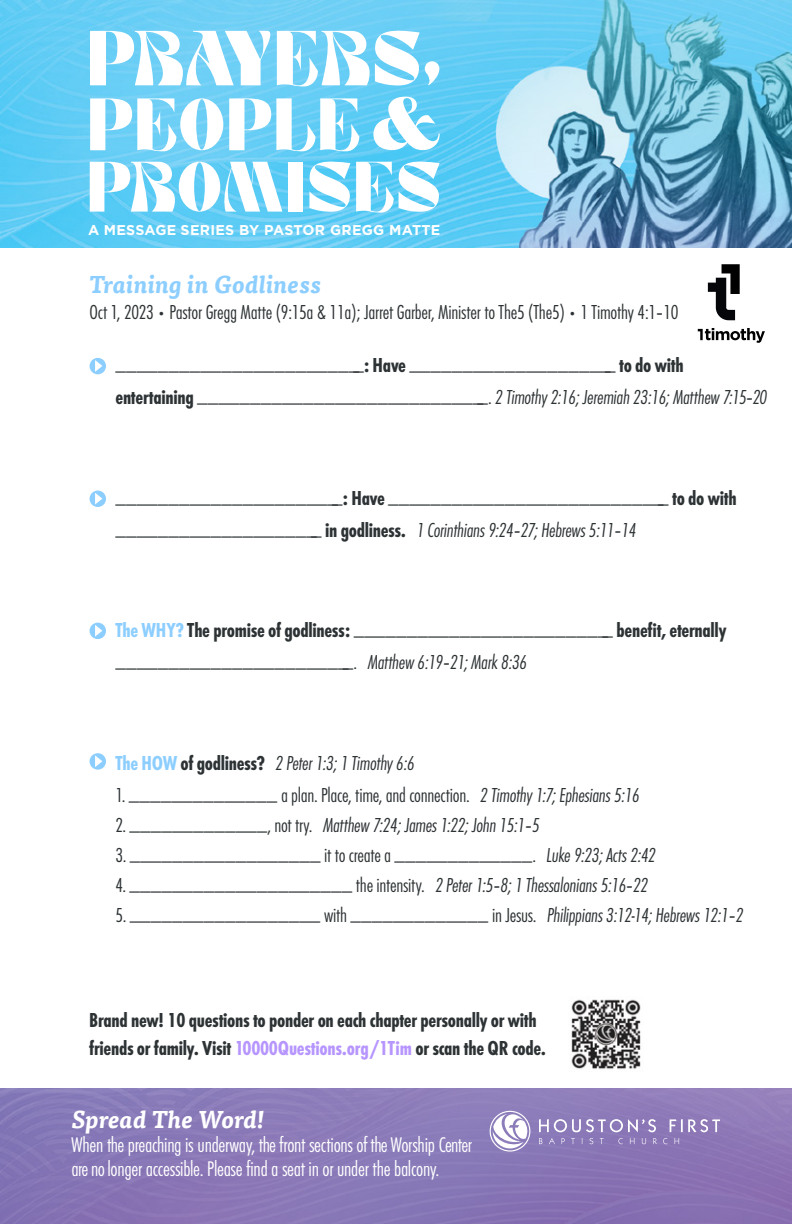
<style>
.page{position:relative;width:792px;height:1224px;background:#fff}
.page>*{position:absolute;margin:0;border:0;box-sizing:border-box;transform-origin:0 0}
.t1{font:italic 700 24px "Tisa Pro";letter-spacing:.02em;color:#8cceff}
.t2{font:italic 700 24px "Tisa Pro";letter-spacing:.015em;color:#fff}
.t3{font:300 22px/24px "Futura Con";letter-spacing:-.015em;color:#fff}
.t4{font:300 21px/34px "Futura Con";letter-spacing:-.015em;color:#2d3234}
.t5{font:700 21px/28px "Futura Con";letter-spacing:-.015em;color:#2d3234}
.t6{font:italic 300 21px "Futura Con";letter-spacing:-.015em;color:#2d3234}
.t7{font:700 14.2px "Gotham";letter-spacing:.02em;color:#fff}
.s1{font-size:13px}
.s2{font-weight:700}
.s3{font-style:italic}
.s4{font-weight:700;color:#8cceff}
.s5{font-weight:700;font-style:normal;color:#8cceff}
.s6{font-weight:700;font-style:normal}
.s7{font-style:normal}
.s8{color:#b695ff}
</style>
<div class="page">
<img style="left:0;top:0;width:792px;height:248px">
<img style="left:0;top:1089px;width:792px;height:135px">
<svg style="left:90px;top:358px;width:16px;height:16px"></svg>
<svg style="left:90px;top:491px;width:16px;height:16px"></svg>
<svg style="left:90px;top:623px;width:16px;height:16px"></svg>
<svg style="left:90px;top:753px;width:16px;height:17px"></svg>
<svg style="left:708px;top:264px;width:32px;height:56px"></svg>
<svg style="left:698px;top:328px;width:67px;height:15px"></svg>
<svg style="left:90px;top:31px;width:350px;height:182px"></svg>
<svg style="left:490px;top:1111px;width:40px;height:41px"></svg>
<svg style="left:539px;top:1119px;width:117px;height:13px"></svg>
<svg style="left:670px;top:1119px;width:50px;height:13px"></svg>
<svg style="left:539px;top:1138px;width:3px;height:6px"></svg>
<svg style="left:549px;top:1138px;width:6px;height:6px"></svg>
<svg style="left:562px;top:1138px;width:3px;height:6px"></svg>
<svg style="left:571px;top:1138px;width:4px;height:6px"></svg>
<svg style="left:590px;top:1138px;width:3px;height:6px"></svg>
<svg style="left:600px;top:1138px;width:4px;height:6px"></svg>
<svg style="left:618px;top:1138px;width:5px;height:6px"></svg>
<svg style="left:630px;top:1138px;width:4px;height:6px"></svg>
<svg style="left:642px;top:1138px;width:4px;height:6px"></svg>
<svg style="left:653px;top:1138px;width:4px;height:6px"></svg>
<svg style="left:663px;top:1138px;width:4px;height:6px"></svg>
<svg style="left:675px;top:1138px;width:4px;height:6px"></svg>
<img style="left:571px;top:999px;width:70px;height:70px">
<p class="t7" style="left:88px;top:221px;width:354px">A MESSAGE SERIES BY PASTOR GREGG MATTE</p>
<p class="t1" style="left:90px;top:265px;width:233px">Training in Godliness</p>
<p class="t4" style="left:90px;top:295px;width:590px">Oct 1, 2023 <span class="s1">•</span> Pastor Gregg Matte (9:15a &amp; 11a); Jarret Garber, Minister to The5 (The5) <span class="s1">•</span> 1 Timothy 4:1–10</p>
<p class="t4" style="left:115px;top:347px;width:653px">________________________<span class="s2">: Have</span> ____________________ <span class="s2">to do with entertaining</span> ____________________________. <span class="s3">2 Timothy 2:16; Jeremiah 23:16; Matthew 7:15–20</span></p>
<p class="t4" style="left:115px;top:479px;width:623px">______________________<span class="s2">: Have</span> ___________________________ <span class="s2">to do with </span>____________________ <span class="s2">in godliness.</span> <span class="s3">1 Corinthians 9:24–27; Hebrews 5:11–14</span></p>
<p class="t4" style="left:115px;top:615px;width:612px;line-height:30px"><span class="s4">The WHY?</span> <span class="s2">The promise of godliness:</span> _________________________ <span class="s2">benefit, eternally </span>_______________________. <span class="s3">Matthew 6:19–21; Mark 8:36</span></p>
<p class="t6" style="left:115px;top:751px;width:301px"><span class="s5">The HOW</span> <span class="s6">of godliness?</span> 2 Peter 1:3; 1 Timothy 6:6</p>
<p class="t4" style="left:115px;top:778px;width:526px">1. ______________ a plan. Place, time, and connection. <span class="s3">2 Timothy 1:7; Ephesians 5:16</span></p>
<p class="t6" style="left:115px;top:813px;width:426px"><span class="s7">2. _____________, not try.</span> Matthew 7:24; James 1:22; John 15:1–5</p>
<p class="t4" style="left:115px;top:836px;width:542px">3. __________________ it to create a _____________. <span class="s3">Luke 9:23; Acts 2:42</span></p>
<p class="t4" style="left:115px;top:866px;width:534px">4. _____________________ the intensity. <span class="s3">2 Peter 1:5–8; 1 Thessalonians 5:16–22</span></p>
<p class="t4" style="left:115px;top:896px;width:629px">5. __________________ with _____________ in Jesus. <span class="s3">Philippians 3:12-14; Hebrews 12:1–2</span></p>
<p class="t5" style="left:89px;top:1006px;width:458px">Brand new! 10 questions to ponder on each chapter personally or with friends or family. Visit <span class="s8">10000Questions.org/1Tim</span> or scan the QR code.</p>
<p class="t2" style="left:72px;top:1100px;width:194px">Spread The Word!</p>
<p class="t3" style="left:72px;top:1133px;width:402px">When the preaching is underway, the front sections of the Worship Center are no longer accessible. Please find a seat in or under the balcony.</p>
</div>
